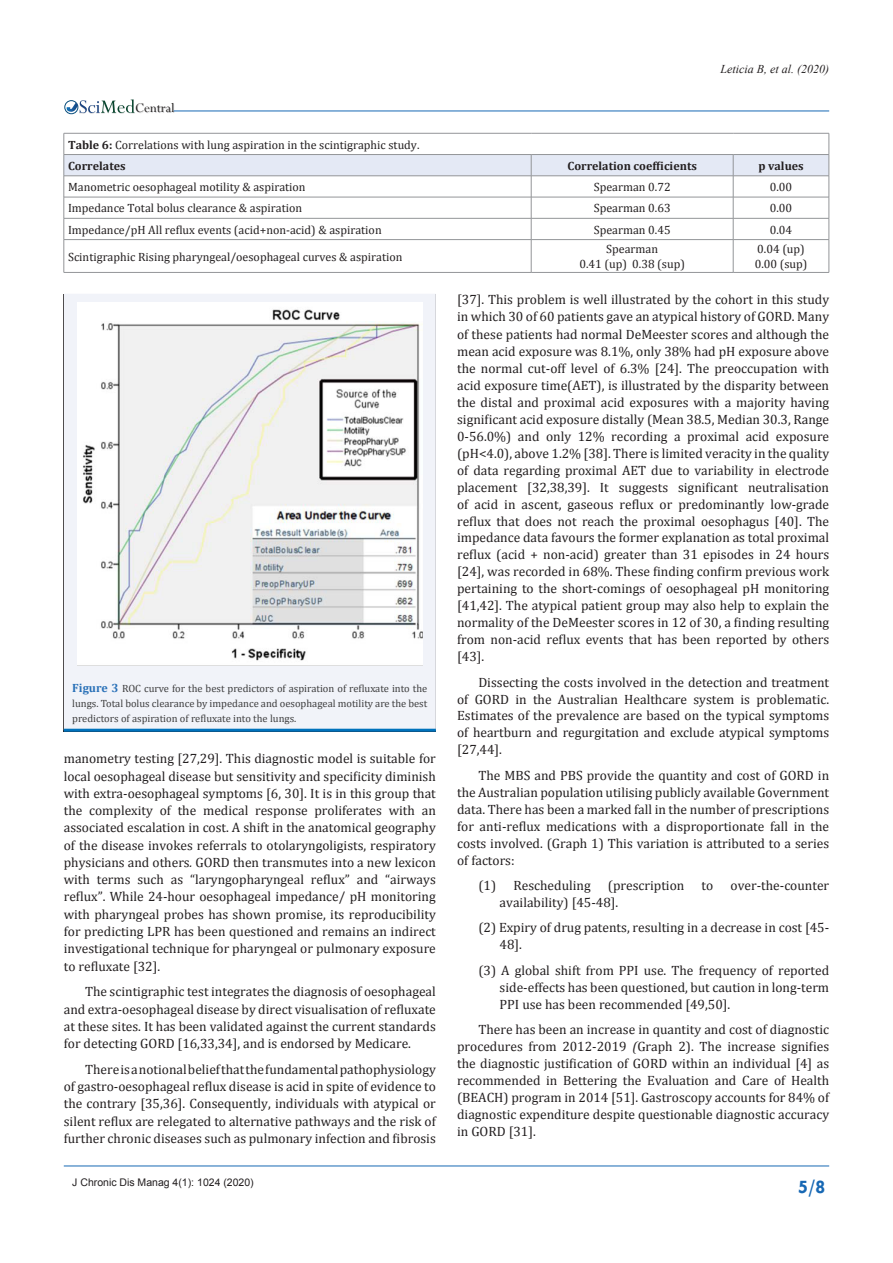
<style>
.page{position:relative;width:893px;height:1263px;background:#fff}
.page>*{position:absolute;margin:0;border:0;box-sizing:border-box;transform-origin:0 0}
.t1{font:700 19.5px "Tw Cen";color:#1768b4}
.t2{font:14.55px "Perpetua";color:#211e1e}
.t3{font:13.5px/17px "Cambria";color:#231f20;text-align:justify}
.t4{font:12px "Cambria";color:#231f20}
.t5{font:700 12px "Cambria";color:#231f20}
.t6{font:italic 12px "Times New Roman";color:#231f20}
.t7{font:10.5px/15px "Cambria";color:#3e3e3f;text-align:justify}
.t8{font:10.5px "Arial";color:#231f20}
.s1{font-weight:700}
.s2{font-weight:700;font-size:12px;color:#2a71b8}
.s3{font-style:italic}
</style>
<div class="page">
<img style="left:79px;top:103px;width:96px;height:11px">
<div style="left:64px;top:100px;width:14px;height:14px;border:1px solid #074d7c;border-radius:50%"></div>
<svg style="left:66px;top:99px;width:69px;height:14px"></svg>
<hr style="left:64px;top:1166px;width:765px;height:1px;background:#1768b4">
<hr style="left:174px;top:111px;width:655px;height:1px;background:#1768b4">
<svg style="left:64px;top:133px;width:766px;height:107px"></svg>
<hr style="left:64px;top:239px;width:467px;height:1px;background:#939598">
<hr style="left:64px;top:240px;width:1px;height:32px;background:#939598">
<hr style="left:531px;top:239px;width:202px;height:1px;background:#939598">
<hr style="left:531px;top:240px;width:1px;height:32px;background:#939598">
<hr style="left:733px;top:239px;width:96px;height:1px;background:#939598">
<hr style="left:733px;top:240px;width:1px;height:32px;background:#939598">
<hr style="left:829px;top:240px;width:1px;height:32px;background:#939598">
<hr style="left:64px;top:272px;width:467px;height:1px;background:#939598">
<hr style="left:531px;top:272px;width:202px;height:1px;background:#939598">
<hr style="left:733px;top:272px;width:96px;height:1px;background:#939598">
<div style="left:64px;top:294px;width:372px;height:435px;background:#f1f3f9"></div>
<hr style="left:64px;top:729px;width:372px;height:3px;background:#0072bc">
<img style="left:77px;top:302px;width:346px;height:363px">
<p class="t2" style="left:135px;top:99px;width:41px">Central</p>
<p class="t6" style="left:720px;top:61px;width:110px">Leticia B, et al. (2020)</p>
<p class="t4" style="left:68px;top:137px;width:353px"><span class="s1">Table 6:</span> Correlations with lung aspiration in the scintigraphic study.</p>
<p class="t5" style="left:68px;top:157px;width:59px">Correlates</p>
<p class="t5" style="left:567px;top:157px;width:131px">Correlation coefficients</p>
<p class="t5" style="left:758px;top:157px;width:47px">p values</p>
<p class="t4" style="left:68px;top:180px;width:239px">Manometric oesophageal motility &amp; aspiration</p>
<p class="t4" style="left:594px;top:180px;width:78px">Spearman 0.72</p>
<p class="t4" style="left:770px;top:180px;width:24px">0.00</p>
<p class="t4" style="left:68px;top:201px;width:236px">Impedance Total bolus clearance &amp; aspiration</p>
<p class="t4" style="left:594px;top:201px;width:78px">Spearman 0.63</p>
<p class="t4" style="left:770px;top:201px;width:24px">0.00</p>
<p class="t4" style="left:68px;top:222px;width:315px">Impedance/pH All reflux events (acid+non-acid) &amp; aspiration</p>
<p class="t4" style="left:594px;top:222px;width:78px">Spearman 0.45</p>
<p class="t4" style="left:770px;top:222px;width:24px">0.04</p>
<p class="t4" style="left:68px;top:249px;width:336px">Scintigraphic Rising pharyngeal/oesophageal curves &amp; aspiration</p>
<p class="t4" style="left:757px;top:242px;width:49px">0.04 (up)</p>
<p class="t4" style="left:755px;top:257px;width:54px">0.00 (sup)</p>
<p class="t4" style="left:606px;top:242px;width:53px">Spearman</p>
<p class="t4" style="left:579px;top:257px;width:107px">0.41 (up) 0.38 (sup)</p>
<p class="t7" style="left:72px;top:680px;width:357px"><span class="s2">Figure 3</span> ROC curve for the best predictors of aspiration of refluxate into the lungs. Total bolus clearance by impedance and oesophageal motility are the best predictors of aspiration of refluxate into the lungs.</p>
<p class="t3" style="left:64px;top:750px;width:374px">manometry testing [27,29]. This diagnostic model is suitable for local oesophageal disease but sensitivity and specificity diminish with extra-oesophageal symptoms [6, 30]. It is in this group that the complexity of the medical response proliferates with an associated escalation in cost. A shift in the anatomical geography of the disease invokes referrals to otolaryngoligists, respiratory physicians and others<span class="s3">.</span> GORD then transmutes into a new lexicon with terms such as “laryngopharyngeal reflux” and “airways reflux”. While 24-hour oesophageal impedance/ pH monitoring with pharyngeal probes has shown promise, its reproducibility for predicting LPR has been questioned and remains an indirect investigational technique for pharyngeal or pulmonary exposure to refluxate [32].</p>
<p class="t3" style="left:64px;top:983px;width:374px;text-indent:21px">The scintigraphic test integrates the diagnosis of oesophageal and extra-oesophageal disease by direct visualisation of refluxate at these sites. It has been validated against the current standards for detecting GORD [16,33,34], and is endorsed by Medicare.</p>
<p class="t3" style="left:64px;top:1060px;width:374px;text-indent:21px">There is a notional belief that the fundamental pathophysiology of gastro-oesophageal reflux disease is acid in spite of evidence to the contrary [35,36]. Consequently, individuals with atypical or silent reflux are relegated to alternative pathways and the risk of further chronic diseases such as pulmonary infection and fibrosis</p>
<p class="t3" style="left:457px;top:291px;width:374px">[37]. This problem is well illustrated by the cohort in this study in which 30 of 60 patients gave an atypical history of GORD. Many of these patients had normal DeMeester scores and although the mean acid exposure was 8.1%, only 38% had pH exposure above the normal cut-off level of 6.3% [24]. The preoccupation with acid exposure time(AET), is illustrated by the disparity between the distal and proximal acid exposures with a majority having significant acid exposure distally (Mean 38.5, Median 30.3, Range 0-56.0%) and only 12% recording a proximal acid exposure (pH&lt;4.0), above 1.2% [38]. There is limited veracity in the quality of data regarding proximal AET due to variability in electrode placement [32,38,39]. It suggests significant neutralisation of acid in ascent, gaseous reflux or predominantly low-grade reflux that does not reach the proximal oesophagus [40]. The impedance data favours the former explanation as total proximal reflux (acid + non-acid) greater than 31 episodes in 24 hours [24], was recorded in 68%. These finding confirm previous work pertaining to the short-comings of oesophageal pH monitoring [41,42]. The atypical patient group may also help to explain the normality of the DeMeester scores in 12 of 30, a finding resulting from non-acid reflux events that has been reported by others [43].</p>
<p class="t3" style="left:457px;top:673px;width:374px;text-indent:21px">Dissecting the costs involved in the detection and treatment of GORD in the Australian Healthcare system is problematic.<br>Estimates of the prevalence are based on the typical symptoms of heartburn and regurgitation and exclude atypical symptoms [27,44].</p>
<p class="t3" style="left:457px;top:767px;width:374px;text-indent:21px">The MBS and PBS provide the quantity and cost of GORD in the Australian population utilising publicly available Government data. There has been a marked fall in the number of prescriptions for anti-reflux medications with a disproportionate fall in the costs involved. (Graph 1) This variation is attributed to a series of factors:</p>
<p class="t3" style="left:478px;top:877px;width:114px">(1) Rescheduling</p>
<p class="t3" style="left:608px;top:877px;width:78px">(prescription</p>
<p class="t3" style="left:702px;top:877px;width:13px">to</p>
<p class="t3" style="left:731px;top:877px;width:100px">over-the-counter</p>
<p class="t3" style="left:500px;top:894px;width:120px">availability) [45-48].</p>
<p class="t3" style="left:500px;top:919px;width:331px;text-indent:-21px">(2) Expiry of drug patents, resulting in a decrease in cost [45-<br>48].</p>
<p class="t3" style="left:500px;top:962px;width:331px;text-indent:-21px">(3) A global shift from PPI use. The frequency of reported side-effects has been questioned, but caution in long-term PPI use has been recommended [49,50].</p>
<p class="t3" style="left:457px;top:1021px;width:374px;text-indent:21px">There has been an increase in quantity and cost of diagnostic procedures from 2012-2019 <span class="s3">(</span>Graph 2). The increase signifies the diagnostic justification of GORD within an individual [4] as recommended in Bettering the Evaluation and Care of Health (BEACH) program in 2014 [51]. Gastroscopy accounts for 84% of diagnostic expenditure despite questionable diagnostic accuracy in GORD [31].</p>
<p class="t8" style="left:72px;top:1175px;width:183px">J Chronic Dis Manag 4(1): 1024 (2020)</p>
<h1 class="t1" style="left:798px;top:1175px;width:29px">5/8</h1>
</div>
